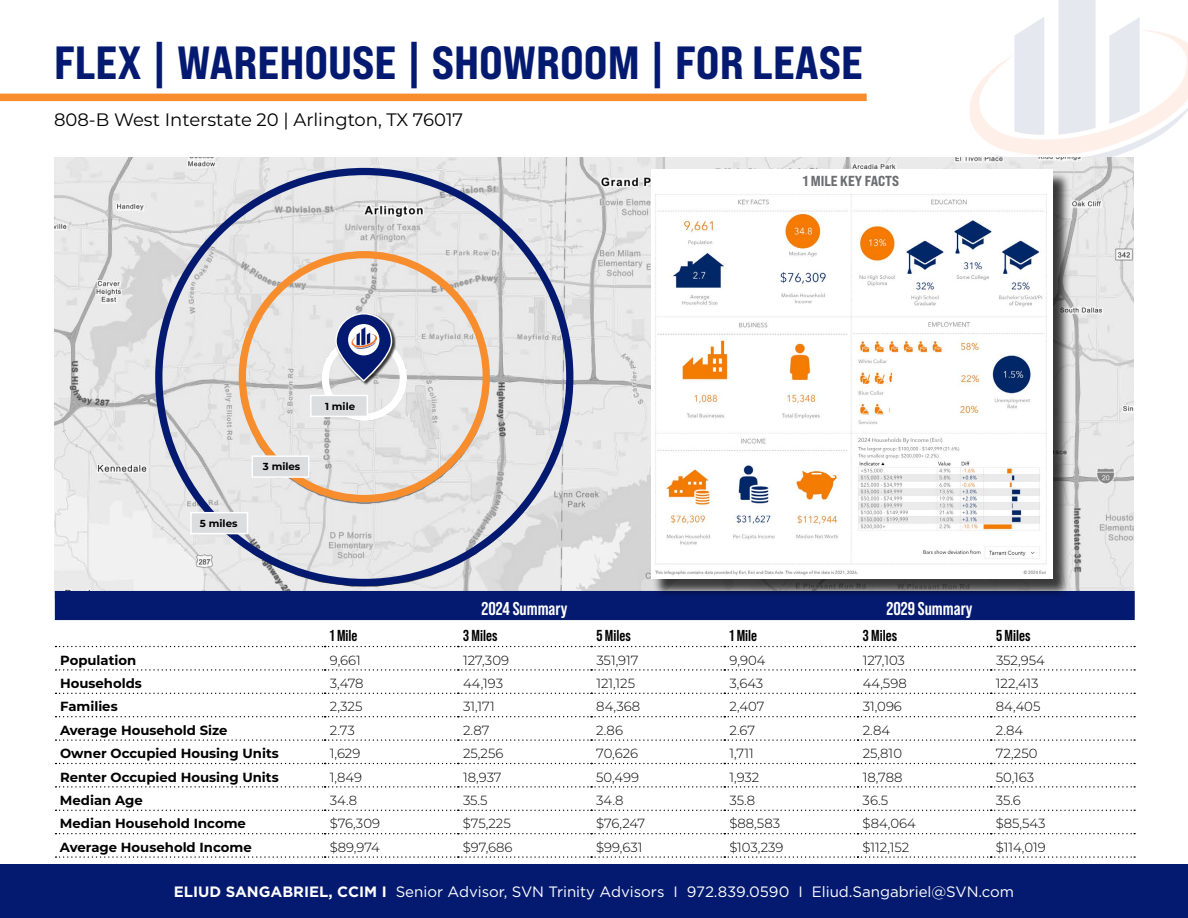
<style>
.page{position:relative;width:1188px;height:918px;background:#fff}
.page>*{position:absolute;margin:0;border:0;box-sizing:border-box;transform-origin:0 0}
.t1{font:46.5px "Bebas Neue Pro Exp Eb";color:#041a70}
.t2{font:700 18.45px "Bebas Neue Pro";color:#fff}
.t3{font:18px "Montserrat";color:#000}
.t4{font:700 15.9px "Bebas Neue Pro";color:#000}
.t5{font:15px "Gotham";color:#fff}
.t6{font:14.55px "Bebas Neue Pro Exp Eb";color:#6d6e71}
.t7{font:300 13.2px "Montserrat";color:#000}
.t8{font:700 13.2px "Montserrat";color:#000}
.t9{font:700 10.2px "Montserrat";color:#000}
.s1{font-weight:700}
</style>
<div class="page">
<img style="left:969px;top:0;width:219px;height:157px">
<img style="left:55px;top:157px;width:1079px;height:434px">
<div style="left:55px;top:591px;width:1080px;height:29px;background:#041a70"></div>
<svg style="left:56px;top:646px;width:1079px;height:1px"></svg>
<svg style="left:56px;top:669px;width:1079px;height:2px"></svg>
<svg style="left:56px;top:693px;width:1079px;height:1px"></svg>
<svg style="left:56px;top:716px;width:1079px;height:1px"></svg>
<svg style="left:56px;top:739px;width:1079px;height:2px"></svg>
<svg style="left:56px;top:763px;width:1079px;height:1px"></svg>
<svg style="left:56px;top:786px;width:1079px;height:2px"></svg>
<svg style="left:56px;top:810px;width:1079px;height:1px"></svg>
<svg style="left:56px;top:833px;width:1079px;height:1px"></svg>
<svg style="left:56px;top:856px;width:1079px;height:2px"></svg>
<div style="left:239px;top:251px;width:251px;height:251px;border:7px solid #f78d2d;border-radius:50%"></div>
<div style="left:322px;top:336px;width:85px;height:85px;border:7px solid #fff;border-radius:50%"></div>
<div style="left:310px;top:395px;width:58px;height:22px;background:#dcddde;border:1px solid #fff"></div>
<div style="left:251px;top:455px;width:58px;height:23px;background:#dcddde;border:1px solid #fff"></div>
<div style="left:190px;top:512px;width:58px;height:22px;background:#dcddde;border:1px solid #fff"></div>
<div style="left:335px;top:313px;width:61px;height:73px;background:#000;opacity:.75"></div>
<svg style="left:336px;top:314px;width:55px;height:67px;background:#374786"></svg>
<div style="left:335px;top:313px;width:57px;height:69px;border:1px solid #fff;border-radius:28px"></div>
<div style="left:348px;top:324px;width:31px;height:31px;background:#fff;border-radius:50%"></div>
<img style="left:351px;top:328px;width:25px;height:21px">
<div style="left:652px;top:171px;width:419px;height:426px;background:#000;opacity:.75"></div>
<div style="left:651px;top:170px;width:401px;height:409px;background:#fff"></div>
<img style="left:655px;top:194px;width:392px;height:381px">
<div style="left:0;top:864px;width:1188px;height:54px;background:#041a70"></div>
<div style="left:0;top:94px;width:867px;height:7px;background:#f78d2d"></div>
<h1 class="t1" style="left:54px;top:34px;width:810px">FLEX | WAREHOUSE | SHOWROOM | FOR LEASE</h1>
<h3 class="t3" style="left:54px;top:107px;width:411px">808-B West Interstate 20 | Arlington, TX 76017</h3>
<p class="t6" style="left:803px;top:172px;width:98px">1 MILE KEY FACTS</p>
<p class="t9" style="left:200px;top:516px;width:39px">5 miles</p>
<p class="t9" style="left:263px;top:459px;width:39px">3 miles</p>
<p class="t9" style="left:325px;top:399px;width:32px">1 mile</p>
<h2 class="t2" style="left:482px;top:598px;width:87px">2024 Summary</h2>
<h2 class="t2" style="left:887px;top:598px;width:88px">2029 Summary</h2>
<p class="t4" style="left:330px;top:627px;width:29px">1 Mile</p>
<p class="t4" style="left:463px;top:627px;width:36px">3 Miles</p>
<p class="t4" style="left:596px;top:627px;width:36px">5 Miles</p>
<p class="t4" style="left:730px;top:627px;width:29px">1 Mile</p>
<p class="t4" style="left:863px;top:627px;width:36px">3 Miles</p>
<p class="t4" style="left:996px;top:627px;width:36px">5 Miles</p>
<p class="t8" style="left:60px;top:650px;width:78px">Population</p>
<p class="t7" style="left:330px;top:651px;width:32px">9,661</p>
<p class="t7" style="left:463px;top:651px;width:47px">127,309</p>
<p class="t7" style="left:596px;top:651px;width:44px">351,917</p>
<p class="t7" style="left:730px;top:651px;width:37px">9,904</p>
<p class="t7" style="left:863px;top:651px;width:44px">127,103</p>
<p class="t7" style="left:996px;top:651px;width:50px">352,954</p>
<p class="t8" style="left:60px;top:674px;width:83px">Households</p>
<p class="t7" style="left:330px;top:674px;width:35px">3,478</p>
<p class="t7" style="left:463px;top:674px;width:41px">44,193</p>
<p class="t7" style="left:596px;top:674px;width:40px">121,125</p>
<p class="t7" style="left:730px;top:674px;width:35px">3,643</p>
<p class="t7" style="left:863px;top:674px;width:45px">44,598</p>
<p class="t7" style="left:996px;top:674px;width:44px">122,413</p>
<p class="t8" style="left:60px;top:697px;width:59px">Families</p>
<p class="t7" style="left:330px;top:698px;width:34px">2,325</p>
<p class="t7" style="left:463px;top:698px;width:33px">31,171</p>
<p class="t7" style="left:596px;top:698px;width:45px">84,368</p>
<p class="t7" style="left:730px;top:698px;width:36px">2,407</p>
<p class="t7" style="left:863px;top:698px;width:41px">31,096</p>
<p class="t7" style="left:996px;top:698px;width:46px">84,405</p>
<p class="t8" style="left:60px;top:721px;width:169px">Average Household Size</p>
<p class="t7" style="left:330px;top:721px;width:27px">2.73</p>
<p class="t7" style="left:463px;top:721px;width:28px">2.87</p>
<p class="t7" style="left:596px;top:721px;width:28px">2.86</p>
<p class="t7" style="left:730px;top:721px;width:27px">2.67</p>
<p class="t7" style="left:863px;top:721px;width:29px">2.84</p>
<p class="t7" style="left:996px;top:721px;width:29px">2.84</p>
<p class="t8" style="left:60px;top:744px;width:220px">Owner Occupied Housing Units</p>
<p class="t7" style="left:330px;top:745px;width:32px">1,629</p>
<p class="t7" style="left:463px;top:745px;width:42px">25,256</p>
<p class="t7" style="left:596px;top:745px;width:43px">70,626</p>
<p class="t7" style="left:729px;top:745px;width:26px">1,711</p>
<p class="t7" style="left:863px;top:745px;width:41px">25,810</p>
<p class="t7" style="left:996px;top:745px;width:43px">72,250</p>
<p class="t8" style="left:60px;top:767px;width:220px">Renter Occupied Housing Units</p>
<p class="t7" style="left:330px;top:768px;width:34px">1,849</p>
<p class="t7" style="left:463px;top:768px;width:40px">18,937</p>
<p class="t7" style="left:596px;top:768px;width:44px">50,499</p>
<p class="t7" style="left:729px;top:768px;width:31px">1,932</p>
<p class="t7" style="left:863px;top:768px;width:41px">18,788</p>
<p class="t7" style="left:996px;top:768px;width:40px">50,163</p>
<p class="t8" style="left:60px;top:791px;width:84px">Median Age</p>
<p class="t7" style="left:330px;top:791px;width:29px">34.8</p>
<p class="t7" style="left:463px;top:791px;width:26px">35.5</p>
<p class="t7" style="left:596px;top:791px;width:29px">34.8</p>
<p class="t7" style="left:729px;top:791px;width:27px">35.8</p>
<p class="t7" style="left:863px;top:791px;width:27px">36.5</p>
<p class="t7" style="left:996px;top:791px;width:27px">35.6</p>
<p class="t8" style="left:60px;top:814px;width:188px">Median Household Income</p>
<p class="t7" style="left:330px;top:815px;width:52px">$76,309</p>
<p class="t7" style="left:463px;top:815px;width:49px">$75,225</p>
<p class="t7" style="left:596px;top:815px;width:50px">$76,247</p>
<p class="t7" style="left:729px;top:815px;width:52px">$88,583</p>
<p class="t7" style="left:863px;top:815px;width:55px">$84,064</p>
<p class="t7" style="left:996px;top:815px;width:51px">$85,543</p>
<p class="t8" style="left:60px;top:838px;width:193px">Average Household Income</p>
<p class="t7" style="left:330px;top:838px;width:52px">$89,974</p>
<p class="t7" style="left:463px;top:838px;width:51px">$97,686</p>
<p class="t7" style="left:596px;top:838px;width:48px">$99,631</p>
<p class="t7" style="left:729px;top:838px;width:56px">$103,239</p>
<p class="t7" style="left:863px;top:838px;width:48px">$112,152</p>
<p class="t7" style="left:996px;top:838px;width:52px">$114,019</p>
<p class="t5" style="left:174px;top:882px;width:842px"><span class="s1">ELIUD SANGABRIEL, CCIM I</span> Senior Advisor, SVN Trinity Advisors I 972.839.0590 I Eliud.Sangabriel@SVN.com</p>
</div>
